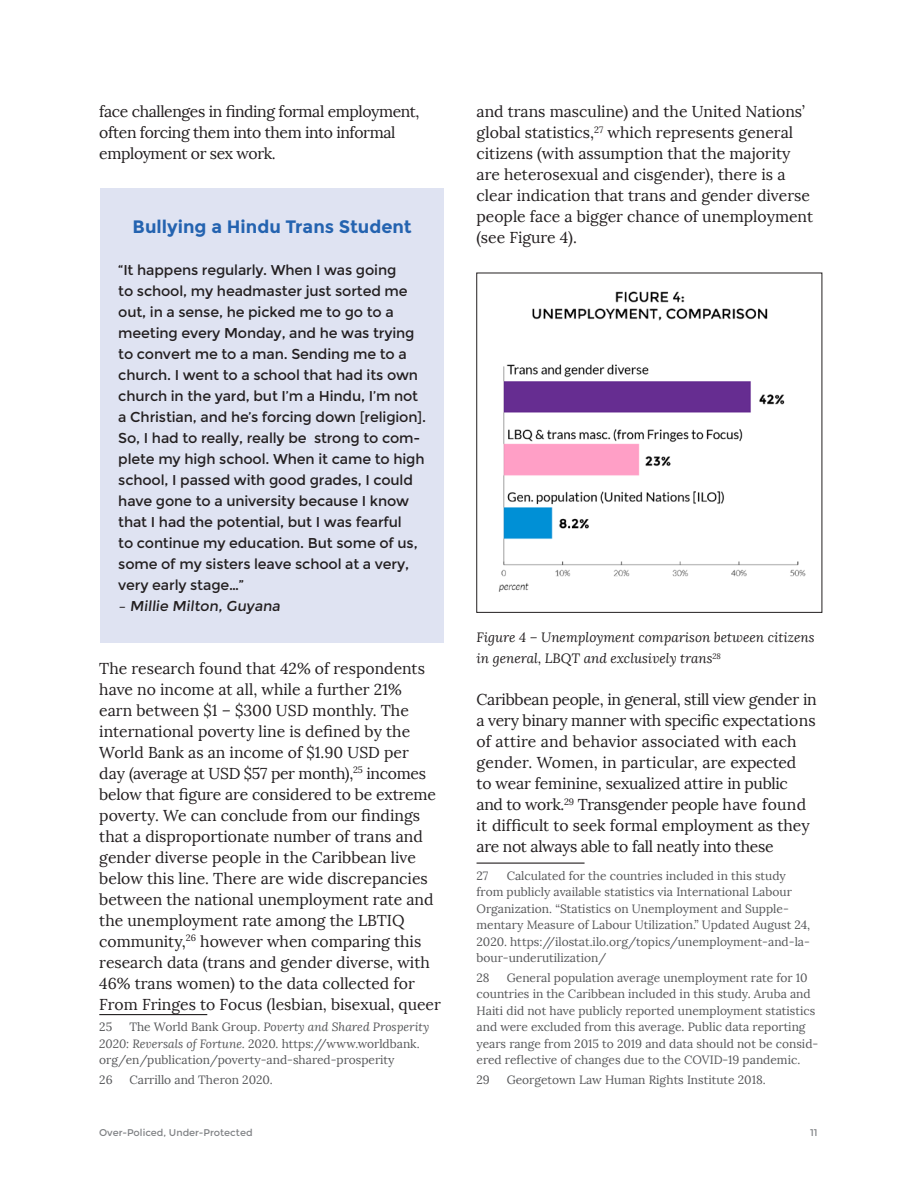
<style>
.page{position:relative;width:918px;height:1188px;background:#fff}
.page>*{position:absolute;margin:0;border:0;box-sizing:border-box;transform-origin:0 0}
.SidebarHeading{font:700 18px "Montserrat";color:#2463b0}
.t1{font:15.75px/21px "Lora";color:#231f20}
.t2{font:15.75px/21px "Lora";letter-spacing:-.025em;color:#231f20}
.Sidbar_IndentText{font:14.25px/21px "Montserrat";letter-spacing:-.01em;color:#231f20}
.photoCredit{font:italic 13.5px/21px "Lora";color:#231f20}
.footnote{font:12px/16.5px "Lora";color:#57585a}
.t3{font:9.75px "Montserrat";color:#808285}
.s1{font-style:italic}
</style>
<div class="page">
<hr style="left:99px;top:1014px;width:108px;height:1px;background:#231f20">
<img style="left:498px;top:291px;width:308px;height:301px">
<hr style="left:477px;top:863px;width:108px;height:1px;background:#231f20">
<div style="left:100px;top:188px;width:344px;height:454px;background:#dfe3f2"></div>
<p class="t2" style="left:99px;top:101px;width:322px">face challenges in finding formal employment, often forcing them into them into informal employment or sex work.</p>
<p class="SidebarHeading" style="left:133px;top:215px;width:281px">Bullying a Hindu Trans Student</p>
<p class="Sidbar_IndentText" style="left:118px;top:259px;width:309px">“It happens regularly. When I was going<br>to school, my headmaster just sorted me out, in a sense, he picked me to go to a meeting every Monday, and he was trying to convert me to a man. Sending me to a church. I went to a school that had its own church in the yard, but I’m a Hindu, I’m not a Christian, and he’s forcing down [religion].<br>So, I had to really, really be strong to com&shy;plete my high school. When it came to high school, I passed with good grades, I could have gone to a university because I know that I had the potential, but I was fearful<br>to continue my education. But some of us, some of my sisters leave school at a very, very early stage…”</p>
<p class="Sidbar_IndentText" style="left:118px;top:595px;width:166px">– Millie Milton, Guyana</p>
<p class="t1" style="left:99px;top:658px;width:343px">The research found that 42% of respondents have no income at all, while a further 21%<br>earn between $1 – $300 USD monthly. The international poverty line is defined by the World Bank as an income of $1.90 USD per<br>day (average at USD $57 per month),<sup>25</sup> incomes below that figure are considered to be extreme poverty. We can conclude from our findings that a disproportionate number of trans and gender diverse people in the Caribbean live below this line. There are wide discrepancies between the national unemployment rate and the unemployment rate among the LBTIQ community,<sup>26</sup> however when comparing this research data (trans and gender diverse, with 46% trans women) to the data collected for From Fringes to Focus (lesbian, bisexual, queer</p>
<p class="footnote" style="left:99px;top:1019px;width:14px">25</p>
<p class="footnote" style="left:99px;top:1019px;width:331px;text-indent:30px">The World Bank Group. <span class="s1">Poverty and Shared Prosperity<br>2020: Reversals of Fortune.</span> 2020. https://www.worldbank. org/en/publication/poverty-and-shared-prosperity</p>
<p class="footnote" style="left:99px;top:1071px;width:15px">26</p>
<p class="footnote" style="left:129px;top:1071px;width:145px">Carrillo and Theron 2020.</p>
<p class="t1" style="left:477px;top:101px;width:338px">and trans masculine) and the United Nations’ global statistics,<sup>27</sup> which represents general citizens (with assumption that the majority are heterosexual and cisgender), there is a clear indication that trans and gender diverse people face a bigger chance of unemployment (see Figure 4).</p>
<p class="photoCredit" style="left:477px;top:627px;width:340px">Figure 4 – Unemployment comparison between citizens in general, LBQT and exclusively trans<sup>28</sup></p>
<p class="t1" style="left:477px;top:689px;width:342px">Caribbean people, in general, still view gender in a very binary manner with specific expectations of attire and behavior associated with each gender. Women, in particular, are expected<br>to wear feminine, sexualized attire in public and to work.<sup>29</sup> Transgender people have found it difficult to seek formal employment as they are not always able to fall neatly into these</p>
<p class="footnote" style="left:477px;top:867px;width:13px">27</p>
<p class="footnote" style="left:477px;top:867px;width:335px;text-indent:30px">Calculated for the countries included in this study from publicly available statistics via International Labour Organization. “Statistics on Unemployment and Supple&shy;mentary Measure of Labour Utilization.” Updated August 24, 2020. https://ilostat.ilo.org/topics/unemployment-and-la&shy;bour-underutilization/</p>
<p class="footnote" style="left:477px;top:969px;width:15px">28</p>
<p class="footnote" style="left:477px;top:969px;width:343px;text-indent:30px">General population average unemployment rate for 10 countries in the Caribbean included in this study. Aruba and Haiti did not have publicly reported unemployment statistics and were excluded from this average. Public data reporting years range from 2015 to 2019 and data should not be consid&shy;ered reflective of changes due to the COVID-19 pandemic.</p>
<p class="footnote" style="left:477px;top:1071px;width:15px">29</p>
<p class="footnote" style="left:507px;top:1071px;width:261px">Georgetown Law Human Rights Institute 2018.</p>
<p class="t3" style="left:99px;top:1126px;width:155px">Over-Policed, Under-Protected</p>
<p class="t3" style="left:810px;top:1126px;width:9px">11</p>
</div>
